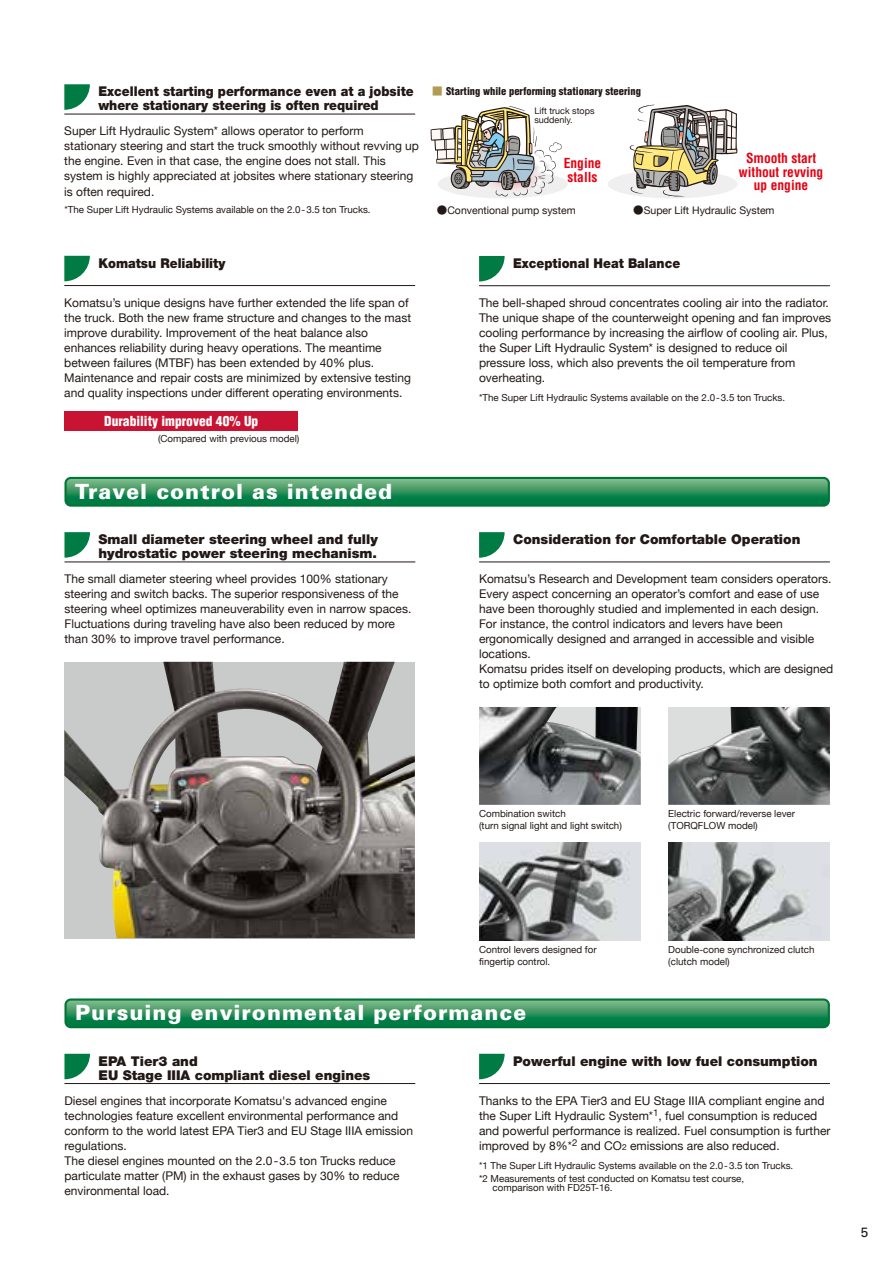
<style>
.page{position:relative;width:893px;height:1263px;background:#fff}
.page>*{position:absolute;margin:0;border:0;box-sizing:border-box;transform-origin:0 0}
.t1{font:900 21px "Univers";letter-spacing:.05em;color:#fff}
.t2{font:900 13.5px/14.2px "Helvetica Neue";color:#221815}
.t3{font:900 13.5px/14.2px "Helvetica Neue";color:#221815;scale:.93 1}
.t4{font:700 condensed 13.5px/13.5px "Helvetica";color:#e60012}
.t5{font:900 condensed 13.5px "Helvetica";color:#fff}
.t6{font:13.5px "Univers";color:#221815}
.t7{font:12px/15px "Helvetica Neue";color:#221815}
.t8{font:10.5px "Helvetica Neue";color:#221815}
.t9{font:900 condensed 10.5px "Helvetica";color:#221815}
.t10{font:9.75px/11.7px "Helvetica Neue";color:#221815}
.t11{font:9px/9px "Helvetica Neue";color:#221815}
.s1{font-family:"Shin Go Pro";font-weight:500;font-stretch:normal;color:#b09c53}
.s2{font-family:"Shin Go Pro"}
.s3{font-size:8.4px}
</style>
<div class="page">
<svg style="left:479px;top:532px;width:26px;height:26px"></svg>
<hr style="left:479px;top:562px;width:351px;height:1px;background:#221815">
<svg style="left:479px;top:256px;width:26px;height:25px"></svg>
<hr style="left:479px;top:285px;width:351px;height:1px;background:#221815">
<div style="left:64px;top:477px;width:766px;height:30px;background:#007538;border-radius:6px"></div>
<svg style="left:67px;top:479px;width:761px;height:25px"></svg>
<svg style="left:64px;top:1054px;width:26px;height:25px"></svg>
<hr style="left:64px;top:1083px;width:351px;height:1px;background:#221815">
<svg style="left:479px;top:1054px;width:26px;height:25px"></svg>
<hr style="left:479px;top:1083px;width:351px;height:1px;background:#221815">
<div style="left:64px;top:998px;width:766px;height:30px;background:#007538;border-radius:6px"></div>
<svg style="left:67px;top:1000px;width:761px;height:26px"></svg>
<img style="left:64px;top:662px;width:351px;height:276px">
<div style="left:438px;top:170px;width:130px;height:28px;background:#efefef;border-radius:50%"></div>
<div style="left:608px;top:170px;width:130px;height:28px;background:#efefef;border-radius:50%"></div>
<svg style="left:64px;top:84px;width:26px;height:26px"></svg>
<hr style="left:64px;top:114px;width:351px;height:1px;background:#221815">
<svg style="left:64px;top:256px;width:26px;height:25px"></svg>
<hr style="left:64px;top:285px;width:351px;height:1px;background:#221815">
<svg style="left:431px;top:106px;width:131px;height:91px"></svg>
<svg style="left:629px;top:104px;width:109px;height:93px"></svg>
<svg style="left:64px;top:532px;width:26px;height:26px"></svg>
<hr style="left:64px;top:562px;width:351px;height:1px;background:#221815">
<div style="left:64px;top:411px;width:234px;height:19px;background:#c81432"></div>
<img style="left:479px;top:707px;width:162px;height:98px">
<img style="left:668px;top:707px;width:162px;height:98px">
<img style="left:479px;top:843px;width:162px;height:97px">
<img style="left:668px;top:843px;width:162px;height:97px">
<p class="t3" style="left:98px;top:84px;width:341px">Excellent starting performance even at a jobsite where stationary steering is often required</p>
<p class="t7" style="left:64px;top:124px;width:356px">Super Lift Hydraulic System* allows operator to perform stationary steering and start the truck smoothly without revving up the engine. Even in that case, the engine does not stall. This system is highly appreciated at jobsites where stationary steering is often required.</p>
<p class="t10" style="left:65px;top:204px;width:308px">*The Super Lift Hydraulic Systems available on the 2.0-3.5 ton Trucks.</p>
<p class="t9" style="left:432px;top:85px;width:210px"><span class="s1">■</span> Starting while performing stationary steering</p>
<p class="t11" style="left:534px;top:107px;width:62px">Lift truck stops suddenly.</p>
<p class="t4" style="left:564px;top:156px;width:39px">Engine stalls</p>
<p class="t4" style="left:739px;top:151px;width:86px;text-align:center">Smooth start without revving up engine</p>
<p class="t8" style="left:437px;top:203px;width:140px"><span class="s2">●</span>Conventional pump system</p>
<p class="t8" style="left:633px;top:203px;width:143px"><span class="s2">●</span>Super Lift Hydraulic System</p>
<p class="t3" style="left:98px;top:256px;width:138px">Komatsu Reliability</p>
<p class="t7" style="left:64px;top:296px;width:348px">Komatsu’s unique designs have further extended the life span of the truck. Both the new frame structure and changes to the mast improve durability. Improvement of the heat balance also enhances reliability during heavy operations. The meantime between failures (MTBF) has been extended by 40% plus.<br>Maintenance and repair costs are minimized by extensive testing and quality inspections under different operating environments.</p>
<p class="t5" style="left:104px;top:412px;width:156px">Durability improved 40% Up</p>
<p class="t10" style="left:158px;top:433px;width:143px">(Compared with previous model)</p>
<p class="t1" style="left:75px;top:478px;width:319px">Travel control as intended</p>
<p class="t2" style="left:98px;top:532px;width:281px">Small diameter steering wheel and fully hydrostatic power steering mechanism.</p>
<p class="t7" style="left:64px;top:572px;width:348px">The small diameter steering wheel provides 100% stationary steering and switch backs. The superior responsiveness of the steering wheel optimizes maneuverability even in narrow spaces.<br>Fluctuations during traveling have also been reduced by more than 30% to improve travel performance.</p>
<p class="t3" style="left:513px;top:256px;width:181px">Exceptional Heat Balance</p>
<p class="t7" style="left:479px;top:296px;width:354px">The bell-shaped shroud concentrates cooling air into the radiator.<br>The unique shape of the counterweight opening and fan improves cooling performance by increasing the airflow of cooling air. Plus, the Super Lift Hydraulic System* is designed to reduce oil pressure loss, which also prevents the oil temperature from overheating.</p>
<p class="t10" style="left:479px;top:392px;width:308px">*The Super Lift Hydraulic Systems available on the 2.0-3.5 ton Trucks.</p>
<p class="t2" style="left:513px;top:532px;width:289px">Consideration for Comfortable Operation</p>
<p class="t7" style="left:479px;top:572px;width:356px">Komatsu’s Research and Development team considers operators.<br>Every aspect concerning an operator’s comfort and ease of use have been thoroughly studied and implemented in each design.<br>For instance, the control indicators and levers have been ergonomically designed and arranged in accessible and visible locations.<br>Komatsu prides itself on developing products, which are designed to optimize both comfort and productivity.</p>
<p class="t10" style="left:479px;top:808px;width:144px">Combination switch<br>(turn signal light and light switch)</p>
<p class="t10" style="left:668px;top:808px;width:128px">Electric forward/reverse lever (TORQFLOW model)</p>
<p class="t10" style="left:479px;top:944px;width:119px">Control levers designed for fingertip control.</p>
<p class="t1" style="left:75px;top:999px;width:453px">Pursuing environmental performance</p>
<p class="t10" style="left:668px;top:944px;width:148px">Double-cone synchronized clutch (clutch model)</p>
<p class="t2" style="left:98px;top:1054px;width:273px">EPA Tier3 and<br>EU Stage IIIA compliant diesel engines</p>
<p class="t7" style="left:64px;top:1094px;width:350px">Diesel engines that incorporate Komatsu's advanced engine technologies feature excellent environmental performance and conform to the world latest EPA Tier3 and EU Stage IIIA emission regulations.<br>The diesel engines mounted on the 2.0-3.5 ton Trucks reduce particulate matter (PM) in the exhaust gases by 30% to reduce environmental load.</p>
<p class="t2" style="left:513px;top:1054px;width:306px">Powerful engine with low fuel consumption</p>
<p class="t7" style="left:479px;top:1094px;width:353px">Thanks to the EPA Tier3 and EU Stage IIIA compliant engine and the Super Lift Hydraulic System*<sup>1</sup>, fuel consumption is reduced and powerful performance is realized. Fuel consumption is further improved by 8%*<sup>2</sup> and CO<span class="s3">2</span> emissions are also reduced.</p>
<p class="t10" style="left:479px;top:1160px;width:316px;line-height:12.8px">*1 The Super Lift Hydraulic Systems available on the 2.0-3.5 ton Trucks. *2 Measurements of test conducted on Komatsu test course,</p>
<p class="t10" style="left:493px;top:1182px;width:121px">comparison with FD25T-16.</p>
<p class="t6" style="left:861px;top:1223px;width:9px">5</p>
</div>
